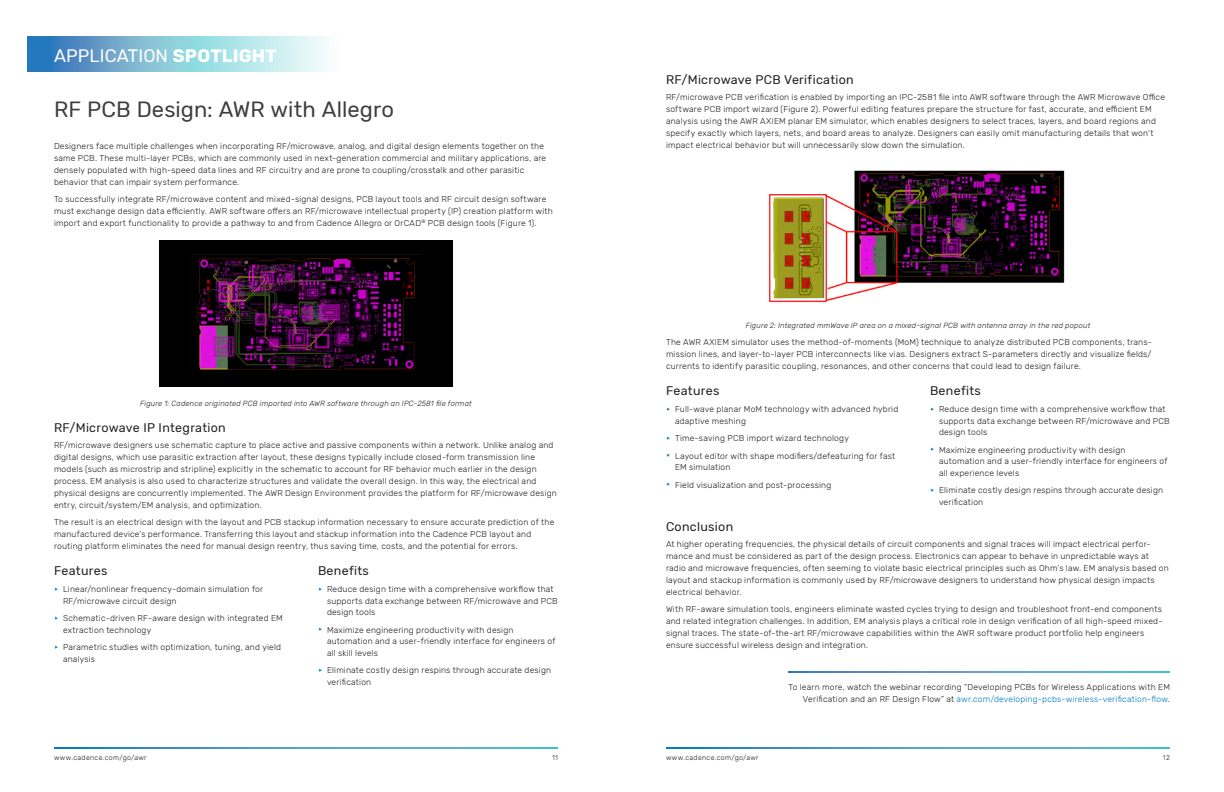
<style>
.page{position:relative;width:1224px;height:792px;background:#fff}
.page>*{position:absolute;margin:0;border:0;box-sizing:border-box;transform-origin:0 0}
.Title_Level_1{font:22px "Rubik";color:#3e3e3f}
.t1{font:18px "Rubik";letter-spacing:.005em;color:#fff}
.Body_Header_A{font:12.5px "Rubik";letter-spacing:.025em;color:#231f20}
.Body{font:300 8.5px/12px "Rubik";letter-spacing:.02em;color:#231f20}
.t2{font:italic 300 7.5px "Rubik";letter-spacing:.025em;color:#231f20}
.t3{font:300 7px "Rubik";letter-spacing:.045em;color:#231f20}
.s1{font-weight:700}
.s2{color:#007cc2}
</style>
<div class="page">
<svg style="left:27px;top:36px;width:299px;height:36px;background:#8dc3da"></svg>
<img style="left:160px;top:240px;width:292px;height:147px">
<img style="left:769px;top:170px;width:296px;height:133px">
<svg style="left:788px;top:672px;width:382px;height:1px"></svg>
<svg style="left:54px;top:748px;width:504px;height:1px"></svg>
<svg style="left:666px;top:748px;width:504px;height:1px"></svg>
<p class="t1" style="left:54px;top:46px;width:224px">APPLICATION <span class="s1">SPOTLIGHT</span></p>
<p class="Title_Level_1" style="left:54px;top:97px;width:342px">RF PCB Design: AWR with Allegro</p>
<p class="Body" style="left:54px;top:141px;width:494px">Designers face multiple challenges when incorporating RF/microwave, analog, and digital design elements together on the same PCB. These multi-layer PCBs, which are commonly used in next-generation commercial and military applications, are densely populated with high-speed data lines and RF circuitry and are prone to coupling/crosstalk and other parasitic behavior that can impair system performance.</p>
<p class="Body" style="left:54px;top:193px;width:500px">To successfully integrate RF/microwave content and mixed-signal designs, PCB layout tools and RF circuit design software must exchange design data efficiently. AWR software offers an RF/microwave intellectual property (IP) creation platform with import and export functionality to provide a pathway to and from Cadence Allegro or OrCAD<sup>®</sup> PCB design tools (Figure 1).</p>
<p class="t2" style="left:140px;top:399px;width:333px">Figure 1: Cadence originated PCB imported into AWR software through an IPC-2581 file format</p>
<p class="Body_Header_A" style="left:54px;top:420px;width:173px">RF/Microwave IP Integration</p>
<p class="Body" style="left:54px;top:440px;width:504px">RF/microwave designers use schematic capture to place active and passive components within a network. Unlike analog and digital designs, which use parasitic extraction after layout, these designs typically include closed-form transmission line models (such as microstrip and stripline) explicitly in the schematic to account for RF behavior much earlier in the design process. EM analysis is also used to characterize structures and validate the overall design. In this way, the electrical and physical designs are concurrently implemented. The AWR Design Environment provides the platform for RF/microwave design entry, circuit/system/EM analysis, and optimization.</p>
<p class="Body" style="left:54px;top:516px;width:502px">The result is an electrical design with the layout and PCB stackup information necessary to ensure accurate prediction of the manufactured device’s performance. Transferring this layout and stackup information into the Cadence PCB layout and routing platform eliminates the need for manual design reentry, thus saving time, costs, and the potential for errors.</p>
<p class="Body_Header_A" style="left:54px;top:563px;width:55px">Features</p>
<p class="Body" style="left:63px;top:584px;width:202px;line-height:11.5px">Linear/nonlinear frequency-domain simulation for<br>RF/microwave circuit design</p>
<p class="Body" style="left:63px;top:613px;width:221px;line-height:11.5px">Schematic-driven RF-aware design with integrated EM extraction technology</p>
<p class="Body" style="left:63px;top:642px;width:220px;line-height:11.5px">Parametric studies with optimization, tuning, and yield analysis</p>
<p class="Body_Header_A" style="left:318px;top:563px;width:52px">Benefits</p>
<p class="Body" style="left:327px;top:584px;width:232px;line-height:11.5px">Reduce design time with a comprehensive workflow that supports data exchange between RF/microwave and PCB design tools</p>
<p class="Body" style="left:327px;top:624px;width:230px;line-height:11.5px">Maximize engineering productivity with design automation and a user-friendly interface for engineers of all skill levels</p>
<p class="Body" style="left:327px;top:665px;width:226px;line-height:11.5px">Eliminate costly design respins through accurate design verification</p>
<p class="Body_Header_A" style="left:666px;top:72px;width:189px">RF/Microwave PCB Verification</p>
<p class="Body" style="left:666px;top:91px;width:501px">RF/microwave PCB verification is enabled by importing an IPC-2581 file into AWR software through the AWR Microwave Office software PCB import wizard (Figure 2). Powerful editing features prepare the structure for fast, accurate, and efficient EM analysis using the AWR AXIEM planar EM simulator, which enables designers to select traces, layers, and board regions and specify exactly which layers, nets, and board areas to analyze. Designers can easily omit manufacturing details that won’t impact electrical behavior but will unnecessarily slow down the simulation.</p>
<p class="t2" style="left:746px;top:321px;width:346px">Figure 2: Integrated mmWave IP area on a mixed-signal PCB with antenna array in the red popout</p>
<p class="Body" style="left:666px;top:336px;width:487px;text-align:justify">The AWR AXIEM simulator uses the method-of-moments (MoM) technique to analyze distributed PCB components, trans&shy;mission lines, and layer-to-layer PCB interconnects like vias. Designers extract S-parameters directly and visualize fields/ currents to identify parasitic coupling, resonances, and other concerns that could lead to design failure.</p>
<p class="Body_Header_A" style="left:666px;top:383px;width:55px">Features</p>
<p class="Body" style="left:675px;top:404px;width:225px;line-height:11.5px">Full-wave planar MoM technology with advanced hybrid adaptive meshing</p>
<p class="Body" style="left:675px;top:432px;width:175px">Time-saving PCB import wizard technology</p>
<p class="Body" style="left:675px;top:450px;width:222px;line-height:11.5px">Layout editor with shape modifiers/defeaturing for fast<br>EM simulation</p>
<p class="Body" style="left:675px;top:479px;width:158px">Field visualization and post-processing</p>
<p class="Body_Header_A" style="left:930px;top:383px;width:52px">Benefits</p>
<p class="Body" style="left:939px;top:404px;width:232px;line-height:11.5px">Reduce design time with a comprehensive workflow that supports data exchange between RF/microwave and PCB design tools</p>
<p class="Body" style="left:939px;top:444px;width:230px;line-height:11.5px">Maximize engineering productivity with design automation and a user-friendly interface for engineers of all experience levels</p>
<p class="Body" style="left:939px;top:485px;width:226px;line-height:11.5px">Eliminate costly design respins through accurate design verification</p>
<p class="Body_Header_A" style="left:666px;top:519px;width:69px">Conclusion</p>
<p class="Body" style="left:666px;top:538px;width:504px">At higher operating frequencies, the physical details of circuit components and signal traces will impact electrical perfor&shy;mance and must be considered as part of the design process. Electronics can appear to behave in unpredictable ways at radio and microwave frequencies, often seeming to violate basic electrical principles such as Ohm’s law. EM analysis based on layout and stackup information is commonly used by RF/microwave designers to understand how physical design impacts electrical behavior.</p>
<p class="Body" style="left:666px;top:603px;width:498px">With RF-aware simulation tools, engineers eliminate wasted cycles trying to design and troubleshoot front-end components and related integration challenges. In addition, EM analysis plays a critical role in design verification of all high-speed mixed&shy;signal traces. The state-of-the-art RF/microwave capabilities within the AWR software product portfolio help engineers ensure successful wireless design and integration.</p>
<p class="Body" style="left:788px;top:681px;width:383px;text-align:right">To learn more, watch the webinar recording “Developing PCBs for Wireless Applications with EM<br>Verification and an RF Design Flow” at <span class="s2">awr.com/developing-pcbs-wireless-verification-flow</span>.</p>
<p class="t3" style="left:54px;top:753px;width:94px">www.cadence.com/go/awr</p>
<p class="t3" style="left:552px;top:753px;width:7px">11</p>
<p class="t3" style="left:666px;top:753px;width:94px">www.cadence.com/go/awr</p>
<p class="t3" style="left:1163px;top:753px;width:9px">12</p>
</div>
